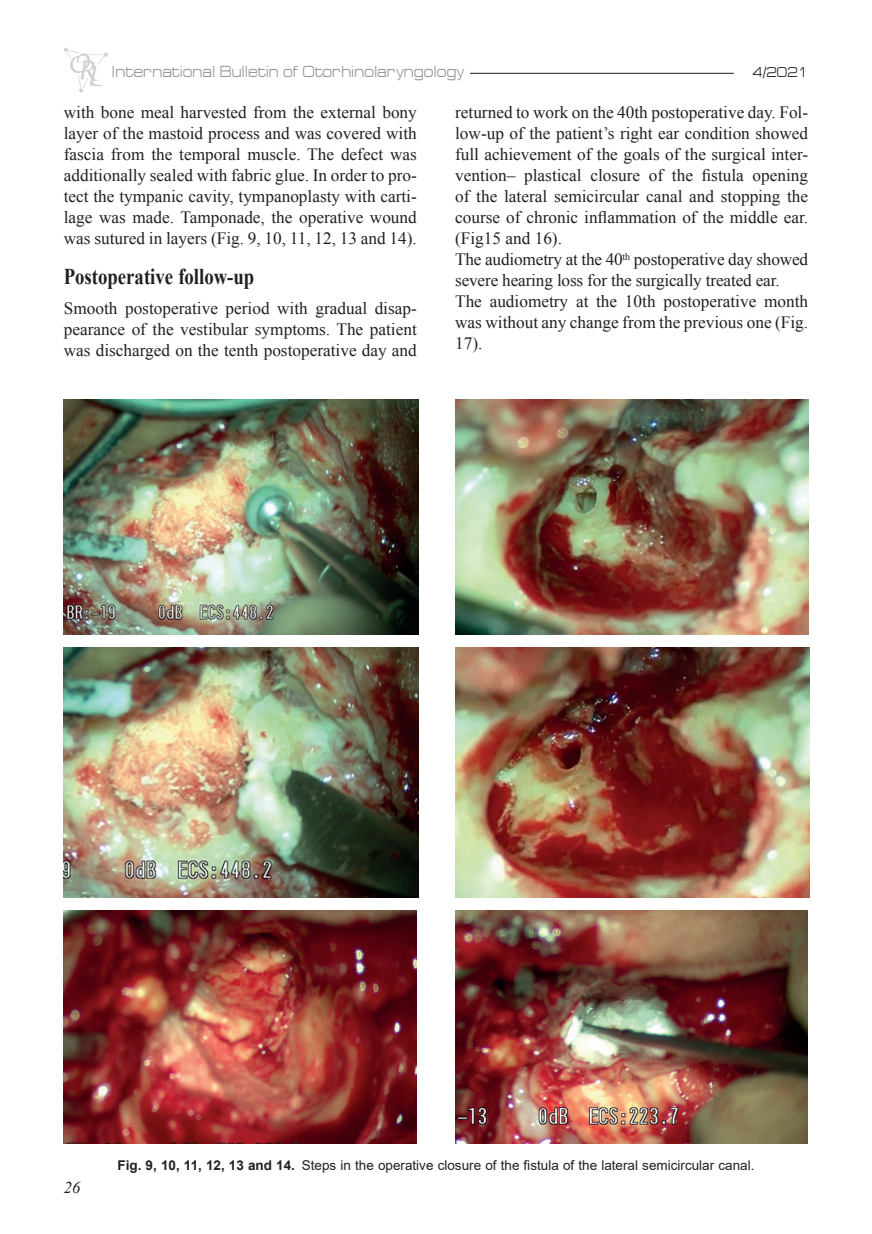
<style>
.page{position:relative;width:872px;height:1234px;background:#fff}
.page>*{position:absolute;margin:0;border:0;box-sizing:border-box;transform-origin:0 0}
.t1{font:700 22.5px "Times New Roman";color:#231f20;scale:.83 1}
.t2{font:17.25px/21px "Times New Roman";color:#231f20;text-align:justify}
.t3{font:italic 16.5px "Times New Roman";color:#231f20}
.t4{font:16.2px "Europe Ext";color:#939598;scale:.83 1}
.t5{font:14.4px "Europe Ext";color:#231f20;scale:.83 1}
.t6{font:13.5px "Arial";color:#231f20}
.s1{font-weight:700}
</style>
<div class="page">
<hr style="left:470px;top:73px;width:264px;height:1px;background:#231f20">
<svg style="left:64px;top:48px;width:44px;height:44px"></svg>
<img style="left:456px;top:910px;width:351px;height:233px">
<img style="left:64px;top:910px;width:353px;height:233px">
<img style="left:455px;top:647px;width:354px;height:250px">
<img style="left:64px;top:647px;width:354px;height:250px">
<img style="left:455px;top:399px;width:353px;height:235px">
<img style="left:64px;top:399px;width:354px;height:235px">
<p class="t4" style="left:112px;top:62px;width:426px">International Bulletin of Otorhinolaryngology</p>
<p class="t5" style="left:752px;top:64px;width:69px">4/2021</p>
<p class="t2" style="left:64px;top:101px;width:354px">with bone meal harvested from the external bony layer of the mastoid process and was covered with fascia from the temporal muscle. The defect was additionally sealed with fabric glue. In order to pro&shy;tect the tympanic cavity, tympanoplasty with carti&shy;lage was made. Tamponade, the operative wound was sutured in layers (Fig. 9, 10, 11, 12, 13 and 14).</p>
<h1 class="t1" style="left:64px;top:260px;width:231px">Postoperative follow-up</h1>
<p class="t2" style="left:64px;top:296px;width:354px">Smooth postoperative period with gradual disap&shy;pearance of the vestibular symptoms. The patient was discharged on the tenth postoperative day and</p>
<p class="t2" style="left:455px;top:101px;width:354px;text-align:left">returned to work on the 40th postoperative day. Fol&shy;low-up of the patient’s right ear condition showed full achievement of the goals of the surgical inter&shy;vention– plastical closure of the fistula opening of the lateral semicircular canal and stopping the course of chronic inflammation of the middle ear. (Fig15 and 16).<br>The audiometry at the 40<sup>th</sup> postoperative day showed severe hearing loss for the surgically treated ear.<br>The audiometry at the 10th postoperative month was without any change from the previous one (Fig.<br>17).</p>
<p class="t3" style="left:64px;top:1175px;width:18px">26</p>
<p class="t6" style="left:117px;top:1155px;width:638px"><span class="s1">Fig. 9, 10, 11, 12, 13 and 14.</span> Steps in the operative closure of the fistula of the lateral semicircular canal.</p>
</div>
